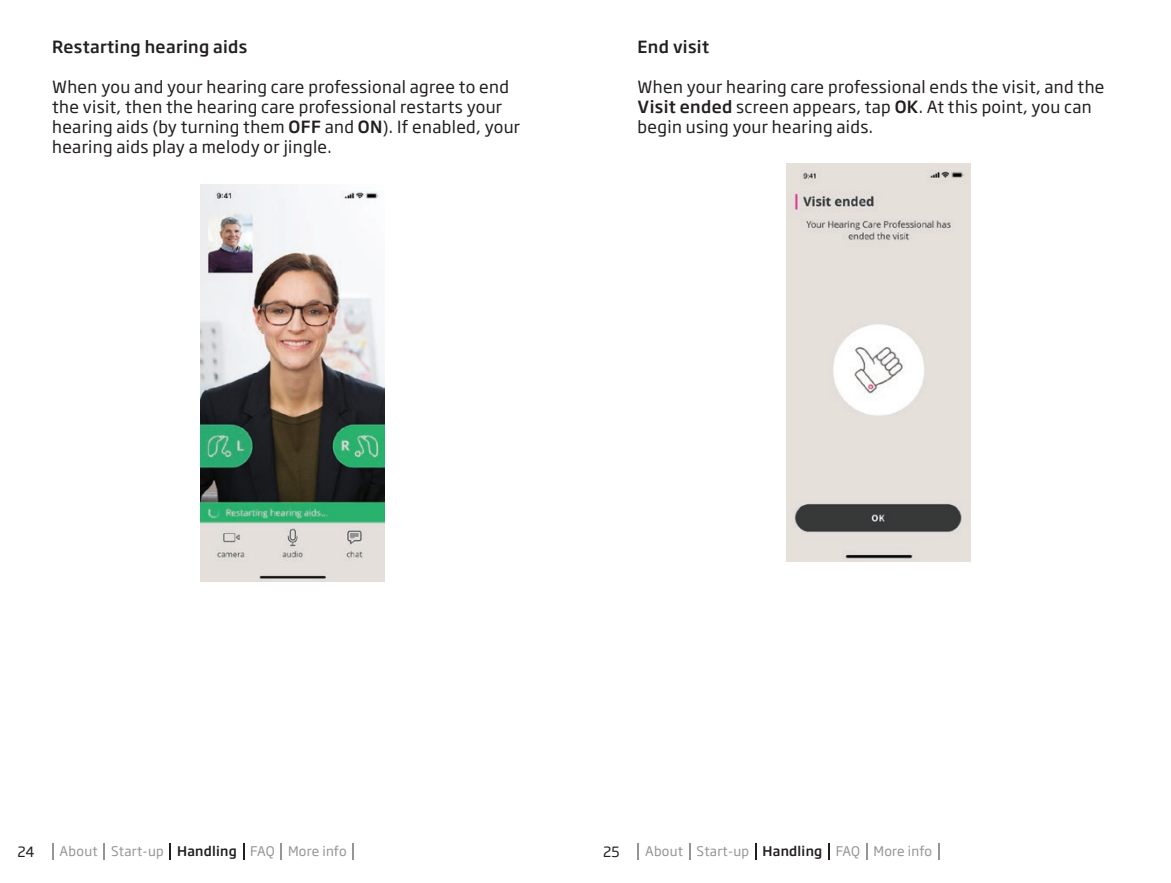
<style>
.page{position:relative;width:1171px;height:883px;background:#fff}
.page>*{position:absolute;margin:0;border:0;box-sizing:border-box;transform-origin:0 0}
.t1{font:16.62px/20.1px "Soho Gothic Pro";letter-spacing:.02em;color:#231f20}
.t2{font:500 16.62px "Soho Gothic Pro";letter-spacing:.02em;color:#231f20}
.t3{font:14px "Soho Gothic Pro";color:#231f20}
.t4{font:13.12px "Soho Gothic Pro";letter-spacing:.02em;color:#939598}
.s1{font-weight:500}
.s2{font-weight:500;color:#231f20}
</style>
<div class="page">
<svg style="left:52px;top:843px;width:2px;height:16px"></svg>
<svg style="left:103px;top:843px;width:2px;height:16px"></svg>
<svg style="left:169px;top:843px;width:2px;height:16px"></svg>
<svg style="left:243px;top:843px;width:1px;height:16px"></svg>
<svg style="left:280px;top:843px;width:2px;height:16px"></svg>
<svg style="left:352px;top:843px;width:2px;height:16px"></svg>
<svg style="left:637px;top:843px;width:2px;height:16px"></svg>
<svg style="left:689px;top:843px;width:2px;height:16px"></svg>
<svg style="left:755px;top:843px;width:2px;height:16px"></svg>
<svg style="left:828px;top:843px;width:2px;height:16px"></svg>
<svg style="left:866px;top:843px;width:1px;height:16px"></svg>
<svg style="left:938px;top:843px;width:2px;height:16px"></svg>
<img style="left:201px;top:184px;width:183px;height:397px">
<img style="left:786px;top:164px;width:184px;height:397px">
<p class="t2" style="left:52px;top:34px;width:197px">Restarting hearing aids</p>
<p class="t1" style="left:52px;top:76px;width:469px">When you and your hearing care professional agree to end the visit, then the hearing care professional restarts your hearing aids (by turning them <span class="s1">OFF</span> and <span class="s1">ON</span>). If enabled, your hearing aids play a melody or jingle.</p>
<p class="t2" style="left:637px;top:34px;width:73px">End visit</p>
<p class="t1" style="left:637px;top:76px;width:468px">When your hearing care professional ends the visit, and the<br><span class="s1">Visit ended</span> screen appears, tap <span class="s1">OK</span>. At this point, you can begin using your hearing aids.</p>
<p class="t3" style="left:17px;top:841px;width:19px">24</p>
<p class="t4" style="left:60px;top:841px;width:288px">About Start-up <span class="s2">Handling</span> FAQ More info</p>
<p class="t3" style="left:603px;top:841px;width:18px">25</p>
<p class="t4" style="left:645px;top:841px;width:288px">About Start-up <span class="s2">Handling</span> FAQ More info</p>
</div>
